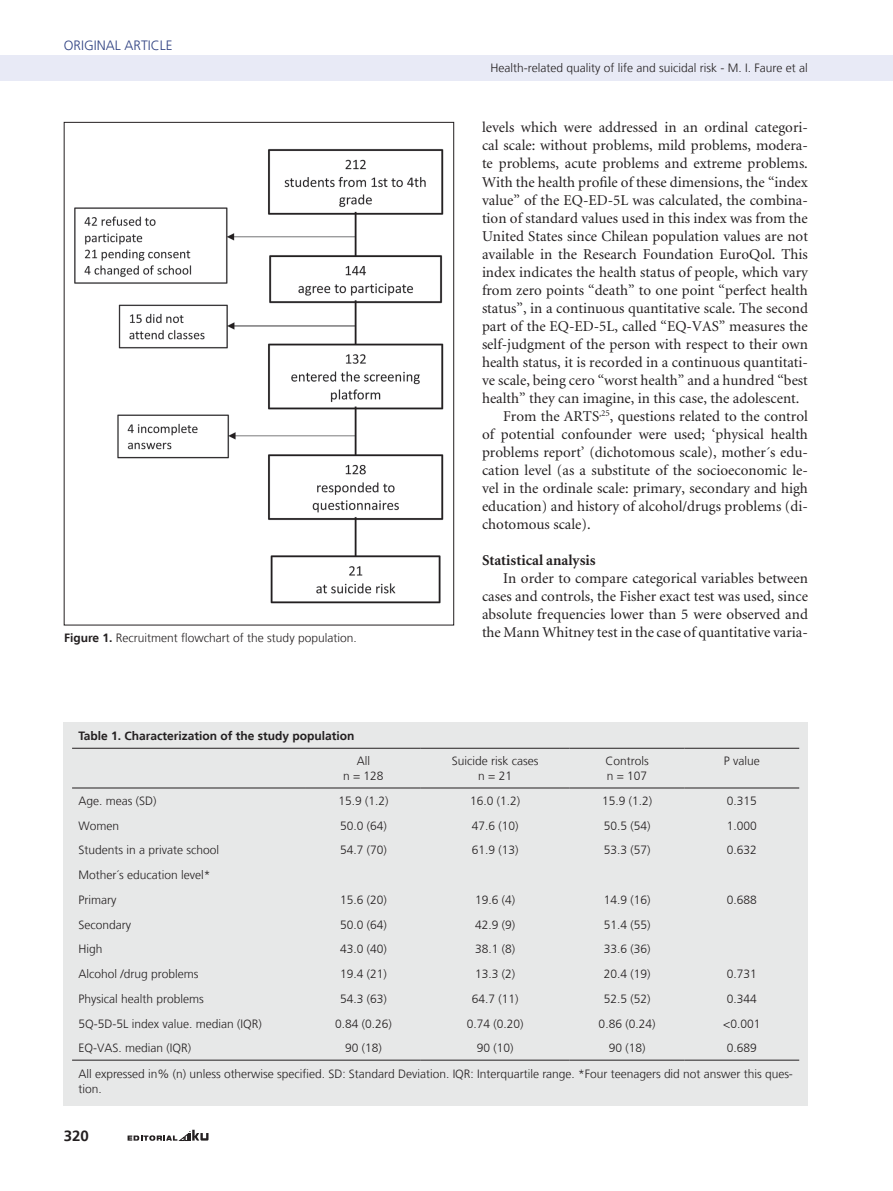
<style>
.page{position:relative;width:893px;height:1191px;background:#fff}
.page>*{position:absolute;margin:0;border:0;box-sizing:border-box;transform-origin:0 0}
._1-texto{font:15px/18px "Minion";color:#231f20;text-align:justify}
._6-subtitulo_2{font:700 15px "Minion";color:#231f20}
._1-texto-2{font:700 15px "Frutiger LT";color:#231f20}
.t1{font:300 13.5px "Frutiger LT";color:#314383}
._7-tabla{font:300 12px/15px "Frutiger LT";color:#231f20}
._3-datos_autores-doi{font:300 12px "Frutiger LT";color:#231f20}
._7-tabla-2{font:700 12px "Frutiger LT";color:#231f20}
.s1{font-weight:700}
</style>
<div class="page">
<div style="left:0;top:55px;width:893px;height:26px;background:#e8eaf6"></div>
<svg style="left:128px;top:1129px;width:81px;height:11px"></svg>
<div style="left:64px;top:722px;width:744px;height:384px;background:#e7e8e8"></div>
<hr style="left:72px;top:748px;width:234px;height:1px;background:#231f20">
<hr style="left:306px;top:748px;width:115px;height:1px;background:#231f20">
<hr style="left:421px;top:748px;width:149px;height:1px;background:#231f20">
<hr style="left:570px;top:748px;width:114px;height:1px;background:#231f20">
<hr style="left:684px;top:748px;width:115px;height:1px;background:#231f20">
<hr style="left:72px;top:787px;width:234px;height:1px;background:#231f20">
<hr style="left:306px;top:787px;width:115px;height:1px;background:#231f20">
<hr style="left:421px;top:787px;width:149px;height:1px;background:#231f20">
<hr style="left:570px;top:787px;width:114px;height:1px;background:#231f20">
<hr style="left:684px;top:787px;width:115px;height:1px;background:#231f20">
<hr style="left:72px;top:1059px;width:234px;height:1px;background:#231f20">
<hr style="left:306px;top:1059px;width:115px;height:1px;background:#231f20">
<hr style="left:421px;top:1059px;width:149px;height:1px;background:#231f20">
<hr style="left:570px;top:1059px;width:114px;height:1px;background:#231f20">
<hr style="left:684px;top:1059px;width:115px;height:1px;background:#231f20">
<img style="left:74px;top:149px;width:370px;height:455px">
<p class="t1" style="left:64px;top:38px;width:18px">Original</p>
<p class="t1" style="left:125px;top:38px;width:8px">article</p>
<p class="_7-tabla" style="left:64px;top:630px;width:294px"><span class="s1">Figure 1.</span> Recruitment flowchart of the study population.</p>
<p class="_7-tabla-2" style="left:78px;top:728px;width:278px">Table 1. Characterization of the study population</p>
<p class="_7-tabla" style="left:357px;top:753px;width:15px">All</p>
<p class="_7-tabla" style="left:343px;top:768px;width:42px">n = 128</p>
<p class="_3-datos_autores-doi" style="left:491px;top:61px;width:319px">Health-related quality of life and suicidal risk - M. I. Faure et al</p>
<p class="_1-texto" style="left:482px;top:119px;width:327px">levels which were addressed in an ordinal categori&shy;cal scale: without problems, mild problems, modera&shy;te problems, acute problems and extreme problems.<br>With the health profile of these dimensions, the “index value” of the EQ-ED-5L was calculated, the combina&shy;tion of standard values used in this index was from the United States since Chilean population values are not available in the Research Foundation EuroQol. This index indicates the health status of people, which vary from zero points “death” to one point “perfect health status”, in a continuous quantitative scale. The second part of the EQ-ED-5L, called “EQ-VAS” measures the self-judgment of the person with respect to their own health status, it is recorded in a continuous quantitati&shy;ve scale, being cero “worst health” and a hundred “best health” they can imagine, in this case, the adolescent.</p>
<p class="_1-texto" style="left:482px;top:407px;width:327px;text-indent:21px">From the ARTS<sup>,25</sup>, questions related to the control of potential confounder were used; ‘physical health problems report’ (dichotomous scale), mother´s edu&shy;cation level (as a substitute of the socioeconomic le&shy;vel in the ordinale scale: primary, secondary and high education) and history of alcohol/drugs problems (di&shy;chotomous scale).</p>
<p class="_6-subtitulo_2" style="left:482px;top:552px;width:115px">Statistical analysis</p>
<p class="_1-texto" style="left:482px;top:569px;width:327px;text-indent:21px">In order to compare categorical variables between cases and controls, the Fisher exact test was used, since absolute frequencies lower than 5 were observed and the Mann Whitney test in the case of quantitative varia-</p>
<p class="_7-tabla" style="left:452px;top:753px;width:88px">Suicide risk cases</p>
<p class="_7-tabla" style="left:478px;top:768px;width:35px">n = 21</p>
<p class="_7-tabla" style="left:605px;top:753px;width:45px">Controls</p>
<p class="_7-tabla" style="left:607px;top:768px;width:42px">n = 107</p>
<p class="_7-tabla" style="left:724px;top:753px;width:37px">P value</p>
<p class="_7-tabla" style="left:78px;top:793px;width:80px">Age. meas (SD)</p>
<p class="_7-tabla" style="left:338px;top:793px;width:52px">15.9 (1.2)</p>
<p class="_7-tabla" style="left:470px;top:793px;width:52px">16.0 (1.2)</p>
<p class="_7-tabla" style="left:602px;top:793px;width:52px">15.9 (1.2)</p>
<p class="_7-tabla" style="left:727px;top:793px;width:32px">0.315</p>
<p class="_7-tabla" style="left:78px;top:818px;width:42px">Women</p>
<p class="_7-tabla" style="left:340px;top:818px;width:48px">50.0 (64)</p>
<p class="_7-tabla" style="left:472px;top:818px;width:48px">47.6 (10)</p>
<p class="_7-tabla" style="left:604px;top:818px;width:48px">50.5 (54)</p>
<p class="_7-tabla" style="left:727px;top:818px;width:32px">1.000</p>
<p class="_7-tabla" style="left:78px;top:843px;width:142px">Students in a private school</p>
<p class="_7-tabla" style="left:340px;top:843px;width:48px">54.7 (70)</p>
<p class="_7-tabla" style="left:472px;top:843px;width:48px">61.9 (13)</p>
<p class="_7-tabla" style="left:604px;top:843px;width:48px">53.3 (57)</p>
<p class="_7-tabla" style="left:727px;top:843px;width:32px">0.632</p>
<p class="_7-tabla" style="left:78px;top:867px;width:134px">Mother´s education level*</p>
<p class="_7-tabla" style="left:78px;top:892px;width:39px">Primary</p>
<p class="_7-tabla" style="left:340px;top:892px;width:48px">15.6 (20)</p>
<p class="_7-tabla" style="left:475px;top:892px;width:42px">19.6 (4)</p>
<p class="_7-tabla" style="left:604px;top:892px;width:48px">14.9 (16)</p>
<p class="_7-tabla" style="left:727px;top:892px;width:32px">0.688</p>
<p class="_7-tabla" style="left:78px;top:917px;width:54px">Secondary</p>
<p class="_7-tabla" style="left:340px;top:917px;width:48px">50.0 (64)</p>
<p class="_7-tabla" style="left:475px;top:917px;width:42px">42.9 (9)</p>
<p class="_7-tabla" style="left:604px;top:917px;width:48px">51.4 (55)</p>
<p class="_7-tabla" style="left:78px;top:941px;width:26px">High</p>
<p class="_7-tabla" style="left:340px;top:941px;width:48px">43.0 (40)</p>
<p class="_7-tabla" style="left:475px;top:941px;width:42px">38.1 (8)</p>
<p class="_7-tabla" style="left:604px;top:941px;width:48px">33.6 (36)</p>
<p class="_7-tabla" style="left:78px;top:966px;width:122px">Alcohol /drug problems</p>
<p class="_7-tabla" style="left:340px;top:966px;width:48px">19.4 (21)</p>
<p class="_7-tabla" style="left:475px;top:966px;width:42px">13.3 (2)</p>
<p class="_7-tabla" style="left:604px;top:966px;width:48px">20.4 (19)</p>
<p class="_7-tabla" style="left:727px;top:966px;width:32px">0.731</p>
<p class="_7-tabla" style="left:78px;top:991px;width:127px">Physical health problems</p>
<p class="_7-tabla" style="left:340px;top:991px;width:48px">54.3 (63)</p>
<p class="_7-tabla" style="left:472px;top:991px;width:48px">64.7 (11)</p>
<p class="_7-tabla" style="left:604px;top:991px;width:48px">52.5 (52)</p>
<p class="_7-tabla" style="left:727px;top:991px;width:32px">0.344</p>
<p class="_7-tabla" style="left:78px;top:1016px;width:185px">5Q-5D-5L index value. median (IQR)</p>
<p class="_7-tabla" style="left:335px;top:1016px;width:58px">0.84 (0.26)</p>
<p class="_7-tabla" style="left:467px;top:1016px;width:58px">0.74 (0.20)</p>
<p class="_7-tabla" style="left:599px;top:1016px;width:58px">0.86 (0.24)</p>
<p class="_7-tabla" style="left:723px;top:1016px;width:39px">&lt;0.001</p>
<p class="_7-tabla" style="left:78px;top:1040px;width:114px">EQ-VAS. median (IQR)</p>
<p class="_7-tabla" style="left:345px;top:1040px;width:38px">90 (18)</p>
<p class="_7-tabla" style="left:477px;top:1040px;width:38px">90 (10)</p>
<p class="_7-tabla" style="left:609px;top:1040px;width:38px">90 (18)</p>
<p class="_7-tabla" style="left:727px;top:1040px;width:32px">0.689</p>
<p class="_7-tabla" style="left:78px;top:1066px;width:716px">All expressed in% (n) unless otherwise specified. SD: Standard Deviation. IQR: Interquartile range. *Four teenagers did not answer this ques&shy;tion.</p>
<p class="_1-texto-2" style="left:64px;top:1127px;width:27px">320</p>
</div>
